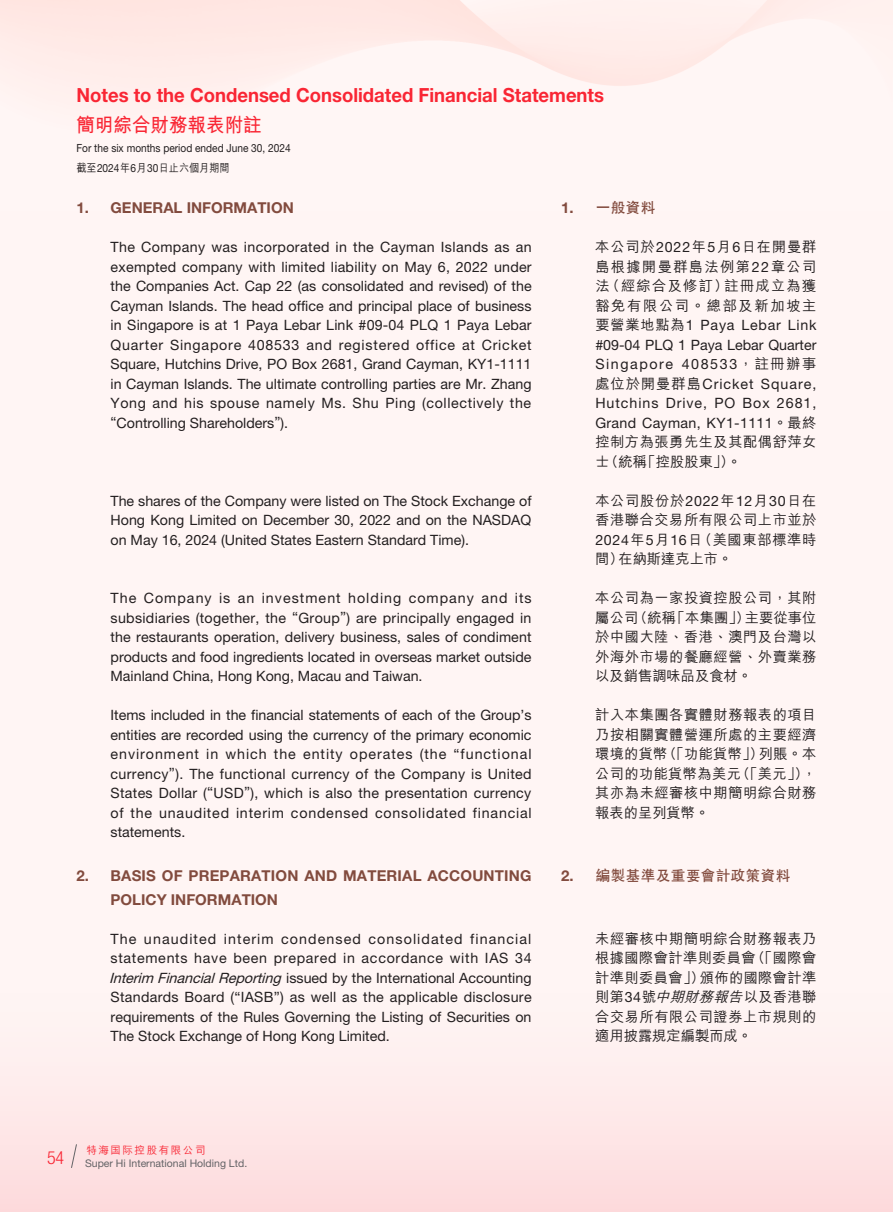
<style>
.page{position:relative;width:893px;height:1212px;background:#fff5f4}
.page>*{position:absolute;margin:0;border:0;box-sizing:border-box;transform-origin:0 0}
.t1{font:700 19.5px "Helvetica Neue LT Std";color:#f92634;scale:.95 1}
.t2{font:700 19.5px "M Hei HK";color:#f92634;scale:.95 1}
.t3{font:700 15px/24px "Helvetica Neue LT Std";letter-spacing:.01em;color:#824b3e}
.t4{font:700 15px "C Hei 2 HK";color:#824b3e}
.t5{font:14.25px/19.5px "Helvetica Neue LT Std";color:#231f20;text-align:justify}
.t6{font:500 14.25px/19.5px "M Hei HK";letter-spacing:.035em;color:#231f20;text-align:justify}
.t7{font:11.25px "Helvetica Neue LT Std";color:#231f20;scale:.9 1}
.t8{font:500 11.25px "M Hei HK";color:#231f20;scale:.9 1}
.t9{font:10.5px "Helvetica Neue LT Std";color:#636366}
.t10{font:500 10.5px "M Hei HKS";letter-spacing:.15em;color:#f92634}
.s1{font-family:"Helvetica Neue LT Std";font-weight:400}
.s2{font-family:"Helvetica Neue LT Std"}
.s3{font-family:"M Hei HK";font-weight:500}
.s4{font-style:italic}
</style>
<div class="page">
<svg style="left:71px;top:1144px;width:6px;height:24px"></svg>
<h1 class="t1" style="left:76px;top:83px;width:557px">Notes to the Condensed Consolidated Financial Statements</h1>
<h1 class="t2" style="left:76px;top:111px;width:197px">簡明綜合財務報表附註</h1>
<p class="t7" style="left:76px;top:141px;width:240px">For the six months period ended June 30, 2024</p>
<p class="t8" style="left:76px;top:159px;width:172px">截至<span class="s1">2024</span>年<span class="s1">6</span>月<span class="s1">30</span>日止六個月期間</p>
<p class="t3" style="left:77px;top:196px;width:219px">1. GENERAL INFORMATION</p>
<p class="t5" style="left:111px;top:237px;width:423px">The Company was incorporated in the Cayman Islands as an exempted company with limited liability on May 6, 2022 under the Companies Act. Cap 22 (as consolidated and revised) of the Cayman Islands. The head office and principal place of business in Singapore is at 1 Paya Lebar Link #09-04 PLQ 1 Paya Lebar Quarter Singapore 408533 and registered office at Cricket Square, Hutchins Drive, PO Box 2681, Grand Cayman, KY1-1111 in Cayman Islands. The ultimate controlling parties are Mr. Zhang Yong and his spouse namely Ms. Shu Ping (collectively the “Controlling Shareholders”).</p>
<p class="t4" style="left:561px;top:197px;width:96px"><span class="s2">1.</span> 一般資料</p>
<p class="t6" style="left:595px;top:236px;width:223px">本公司於<span class="s1">2022</span>年<span class="s1">5</span>月<span class="s1">6</span>日在開曼群島根據開曼群島法例第<span class="s1">22</span>章公司法（經綜合及修訂）註冊成立為獲豁免有限公司。總部及新加坡主</p>
<p class="t5" style="left:595px;top:315px;width:223px"><span class="s3">要營業地點為</span>1 Paya Lebar Link #09-04 PLQ 1 Paya Lebar Quarter Singapore 408533<span class="s3">，註冊辦事處位於開曼群島</span>Cricket Square, Hutchins Drive, PO Box 2681, Grand Cayman, KY1-1111<span class="s3">。最終</span></p>
<p class="t6" style="left:595px;top:431px;width:223px">控制方為張勇先生及其配偶舒萍女士（統稱「控股股東」）。</p>
<p class="t6" style="left:595px;top:489px;width:223px">本公司股份於<span class="s1">2022</span>年<span class="s1">12</span>月<span class="s1">30</span>日在香港聯合交易所有限公司上市並於<span class="s1">2024</span>年<span class="s1">5</span>月<span class="s1">16</span>日（美國東部標準時間）在納斯達克上市。</p>
<p class="t6" style="left:595px;top:587px;width:223px">本公司為一家投資控股公司，其附屬公司（統稱「本集團」）主要從事位於中國大陸、香港、澳門及台灣以外海外市場的餐廳經營、外賣業務以及銷售調味品及食材。</p>
<p class="t6" style="left:595px;top:704px;width:223px">計入本集團各實體財務報表的項目乃按相關實體營運所處的主要經濟環境的貨幣（「功能貨幣」）列賬。本公司的功能貨幣為美元（「美元」），其亦為未經審核中期簡明綜合財務報表的呈列貨幣。</p>
<p class="t5" style="left:111px;top:491px;width:422px">The shares of the Company were listed on The Stock Exchange of Hong Kong Limited on December 30, 2022 and on the NASDAQ on May 16, 2024 (United States Eastern Standard Time).</p>
<p class="t5" style="left:111px;top:588px;width:423px">The Company is an investment holding company and its subsidiaries (together, the “Group”) are principally engaged in the restaurants operation, delivery business, sales of condiment products and food ingredients located in overseas market outside Mainland China, Hong Kong, Macau and Taiwan.</p>
<p class="t5" style="left:111px;top:705px;width:423px">Items included in the financial statements of each of the Group’s entities are recorded using the currency of the primary economic environment in which the entity operates (the “functional currency”). The functional currency of the Company is United States Dollar (“USD”), which is also the presentation currency of the unaudited interim condensed consolidated financial statements.</p>
<p class="t3" style="left:111px;top:863px;width:422px;text-indent:-34px">2. BASIS OF PREPARATION AND MATERIAL ACCOUNTING<br>POLICY INFORMATION</p>
<p class="t5" style="left:109px;top:929px;width:424px">The unaudited interim condensed consolidated financial statements have been prepared in accordance with IAS 34<br><span class="s4">Interim FinancialReporting</span> issued by the International Accounting Standards Board (“IASB”) as well as the applicable disclosure requirements of the Rules Governing the Listing of Securities on The Stock Exchange of Hong Kong Limited.</p>
<p class="t4" style="left:561px;top:864px;width:231px"><span class="s2">2.</span> 編製基準及重要會計政策資料</p>
<p class="t6" style="left:595px;top:928px;width:223px">未經審核中期簡明綜合財務報表乃根據國際會計準則委員會（「國際會計準則委員會」）頒佈的國際會計準則第<span class="s1">34</span>號<span class="s4">中期財務報告</span>以及香港聯合交易所有限公司證券上市規則的適用披露規定編製而成。</p>
<p class="t10" style="left:86px;top:1142px;width:121px">特海國際控股有限公司</p>
<p class="t9" style="left:47px;top:1156px;width:202px"><sup>54</sup> Super Hi International Holding Ltd.</p>
</div>
